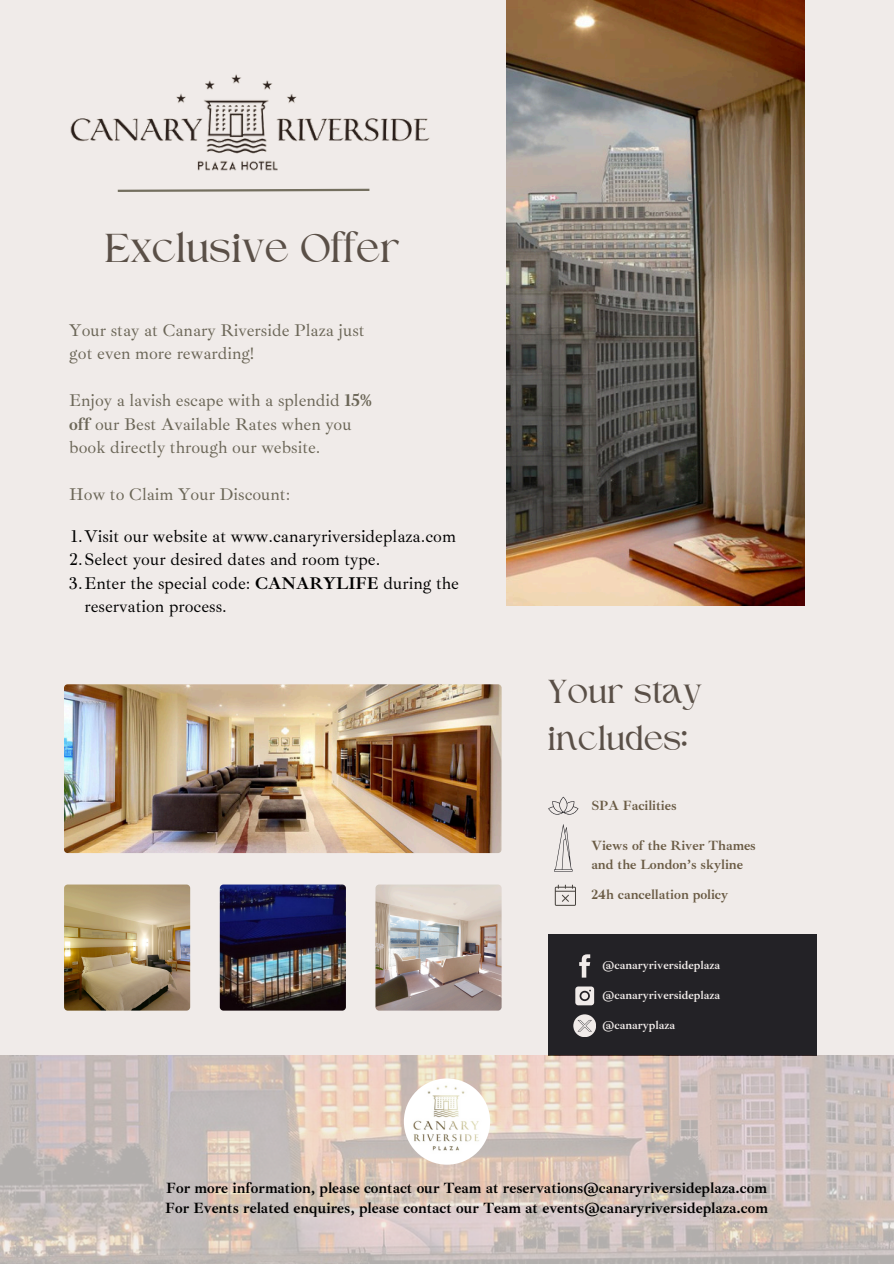
<style>
.page{position:relative;width:894px;height:1264px;background:#fff}
.page>*{position:absolute;margin:0;border:0;box-sizing:border-box;transform-origin:0 0}
.t1{font:41.1px "Higuen";color:#4f443b}
.t2{font:33.9px/47.2px "Higuen";color:#4f443b}
.t3{font:17.4px/23.4px "Ibarra Real Nova";color:#6b6657}
.t4{font:17.4px/23.4px "Ibarra Real Nova";color:#000}
.t5{font:700 15.15px/20.2px "Ibarra Real Nova";color:#000}
.t6{font:700 13.65px/18.8px "Ibarra Real Nova";color:#6a5b44}
.t7{font:700 11.7px "Ibarra Real Nova";color:#f0ebe9}
.s1{font-weight:700}
</style>
<div class="page">
<div style="left:0;top:0;width:893px;height:1263px;background:#f0ebe9"></div>
<img style="left:70px;top:74px;width:360px;height:97px">
<svg style="left:117px;top:188px;width:253px;height:4px"></svg>
<svg style="left:554px;top:884px;width:22px;height:21px"></svg>
<svg style="left:548px;top:796px;width:30px;height:18px"></svg>
<svg style="left:64px;top:684px;width:438px;height:327px"></svg>
<img style="left:64px;top:884px;width:126px;height:126px;border-radius:4px">
<img style="left:64px;top:684px;width:437px;height:169px;border-radius:4px">
<img style="left:220px;top:884px;width:126px;height:126px;border-radius:4px">
<img style="left:375px;top:884px;width:126px;height:126px;border-radius:4px">
<div style="left:548px;top:934px;width:268px;height:121px;background:#232226"></div>
<img style="left:0;top:1055px;width:893px;height:208px">
<img style="left:404px;top:1078px;width:86px;height:86px;border-radius:50%">
<img style="left:506px;top:0;width:297px;height:605px">
<svg style="left:579px;top:954px;width:11px;height:23px"></svg>
<svg style="left:575px;top:986px;width:19px;height:19px"></svg>
<svg style="left:573px;top:1014px;width:22px;height:22px"></svg>
<svg style="left:554px;top:824px;width:18px;height:47px"></svg>
<h1 class="t1" style="left:106px;top:231px;width:297px">Exclusive Offer</h1>
<p class="t3" style="left:69px;top:318px;width:297px">Your stay at Canary Riverside Plaza just got even more rewarding!</p>
<p class="t3" style="left:69px;top:389px;width:304px">Enjoy a lavish escape with a splendid <span class="s1">15% off</span> our Best Available Rates when you book directly through our website.</p>
<p class="t3" style="left:69px;top:483px;width:223px">How to Claim Your Discount:</p>
<p class="t4" style="left:71px;top:524px;width:386px">1.Visit our website at www.canaryriversideplaza.com</p>
<p class="t4" style="left:69px;top:548px;width:312px">2.Select your desired dates and room type.</p>
<p class="t4" style="left:84px;top:571px;width:376px;text-indent:-15px">3.Enter the special code: <span class="s1">CANARYLIFE</span> during the reservation process.</p>
<h2 class="t2" style="left:548px;top:671px;width:156px">Your stay includes:</h2>
<p class="t6" style="left:591px;top:796px;width:87px">SPA Facilities</p>
<p class="t6" style="left:591px;top:836px;width:166px">Views of the River Thames and the London’s skyline</p>
<p class="t6" style="left:591px;top:884px;width:138px">24h cancellation policy</p>
<h4 class="t7" style="left:602px;top:957px;width:119px">@canaryriversideplaza</h4>
<h4 class="t7" style="left:602px;top:987px;width:119px">@canaryriversideplaza</h4>
<h4 class="t7" style="left:602px;top:1017px;width:74px">@canaryplaza</h4>
<h2 class="t5" style="left:165px;top:1177px;width:604px">For more information, please contact our Team at reservations@canaryriversideplaza.com<br>For Events related enquires, please contact our Team at events@canaryriversideplaza.com</h2>
</div>
